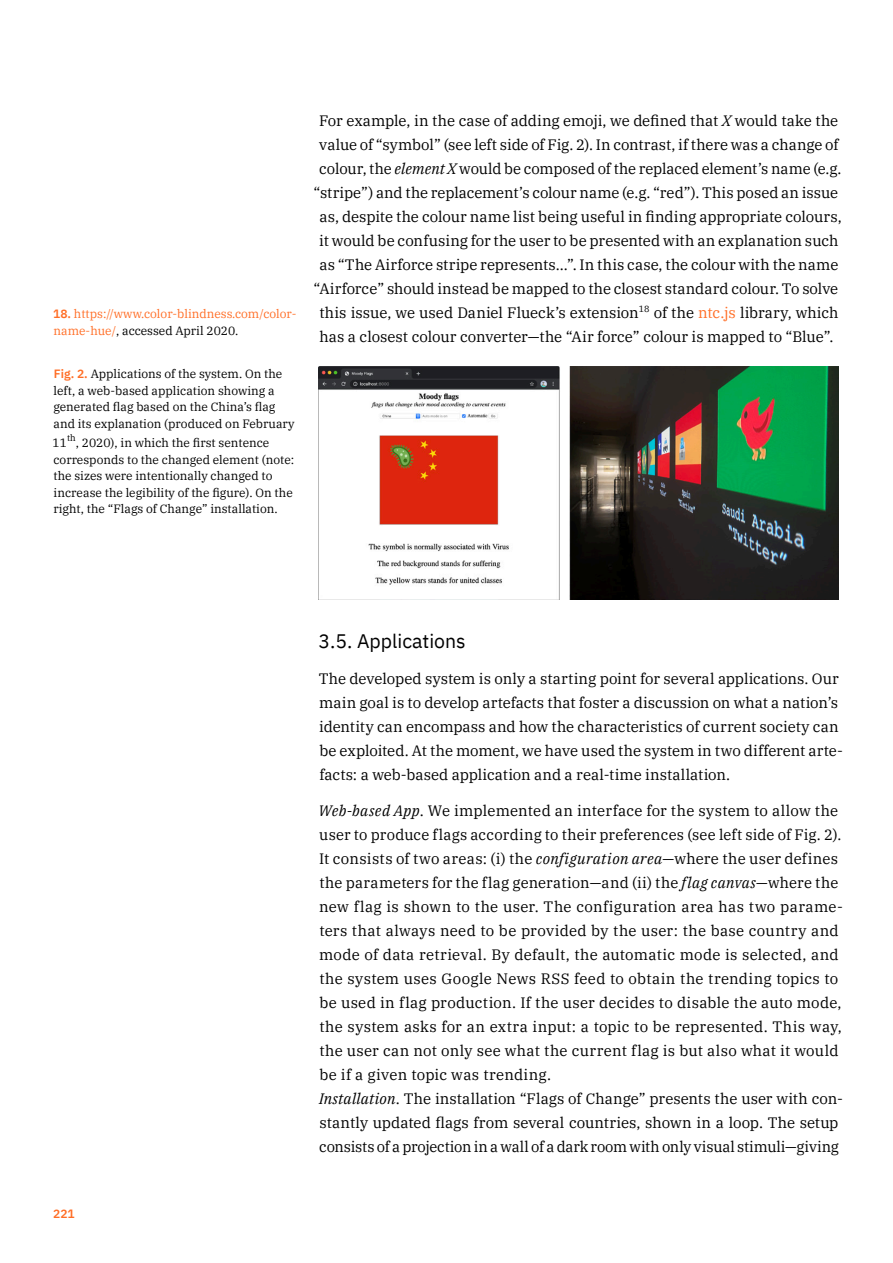
<style>
.page{position:relative;width:893px;height:1263px;background:#fff}
.page>*{position:absolute;margin:0;border:0;box-sizing:border-box;transform-origin:0 0}
.t1{font:19.5px "IBM Plex Sans";color:#000}
.TEXT{font:15px/24px "IBM Plex Serif";letter-spacing:.005em;color:#000}
.SIDE_NOTE{font:12px/16.5px "IBM Plex Serif";color:#000}
.SIDE_NOTE-2{font:12px/16.5px "IBM Plex Serif";color:#ff6e26}
.t2{font:600 12px "IBM Plex Sans";color:#ff6e26}
.SIDE_NOTE-3{font:9px "IBM Plex Serif";color:#000}
.s1{font-family:"IBM Plex Sans";font-weight:600}
.s2{color:#000}
.s3{font-family:"IBM Plex Sans";font-weight:600;color:#ff6e26}
.s4{font-style:italic}
.s5{color:#ff6e26}
</style>
<div class="page">
<img style="left:319px;top:366px;width:520px;height:233px">
<p class="SIDE_NOTE-2" style="left:53px;top:304px;width:245px"><span class="s1">18.</span> https://www.color-blindness.com/color&shy;name-hue/<span class="s2">, accessed April 2020.</span></p>
<p class="SIDE_NOTE" style="left:53px;top:364px;width:243px"><span class="s3">Fig. 2.</span> Applications of the system. On the left, a web-based application showing a generated flag based on the China’s flag and its explanation (produced on February</p>
<p class="SIDE_NOTE" style="left:53px;top:433px;width:16px">11</p>
<p class="SIDE_NOTE-3" style="left:67px;top:431px;width:10px">th</p>
<p class="SIDE_NOTE" style="left:53px;top:433px;width:242px;text-indent:22px">, 2020), in which the first sentence corresponds to the changed element (note: the sizes were intentionally changed to increase the legibility of the figure). On the right, the “Flags of Change” installation.</p>
<p class="TEXT" style="left:314px;top:107px;width:530px;text-align:center">For example, in the case of adding emoji, we defined that <span class="s4">X</span> would take the value of “symbol” (see left side of Fig. 2). In contrast, if there was a change of colour, the <span class="s4">element X</span> would be composed of the replaced element’s name (e.g. “stripe”) and the replacement’s colour name (e.g. “red”). This posed an issue as, despite the colour name list being useful in finding appropriate colours, it would be confusing for the user to be presented with an explanation such as “The Airforce stripe represents...”. In this case, the colour with the name “Airforce” should instead be mapped to the closest standard colour. To solve this issue, we used Daniel Flueck’s extension<sup>18</sup> of the <span class="s5">ntc.js</span> library, which has a closest colour converter—the “Air force” colour is mapped to “Blue”.</p>
<p class="t2" style="left:53px;top:1204px;width:23px">221</p>
<h2 class="t1" style="left:318px;top:626px;width:149px">3.5. Applications</h2>
<p class="TEXT" style="left:319px;top:665px;width:526px">The developed system is only a starting point for several applications. Our main goal is to develop artefacts that foster a discussion on what a nation’s identity can encompass and how the characteristics of current society can be exploited. At the moment, we have used the system in two different arte&shy;facts: a web-based application and a real-time installation.</p>
<p class="TEXT" style="left:318px;top:797px;width:526px"><span class="s4">Web-based App</span>. We implemented an interface for the system to allow the user to produce flags according to their preferences (see left side of Fig. 2).<br>It consists of two areas: (i) the <span class="s4">configuration area</span>—where the user defines the parameters for the flag generation—and (ii) the <span class="s4">flag canvas</span>—where the new flag is shown to the user. The configuration area has two parame&shy;ters that always need to be provided by the user: the base country and mode of data retrieval. By default, the automatic mode is selected, and the system uses Google News RSS feed to obtain the trending topics to be used in flag production. If the user decides to disable the auto mode, the system asks for an extra input: a topic to be represented. This way, the user can not only see what the current flag is but also what it would be if a given topic was trending.</p>
<p class="TEXT" style="left:319px;top:1085px;width:525px"><span class="s4">Installation</span>. The installation “Flags of Change” presents the user with con&shy;stantly updated flags from several countries, shown in a loop. The setup consists of a projection in a wall of a dark room with only visual stimuli—giving</p>
</div>
